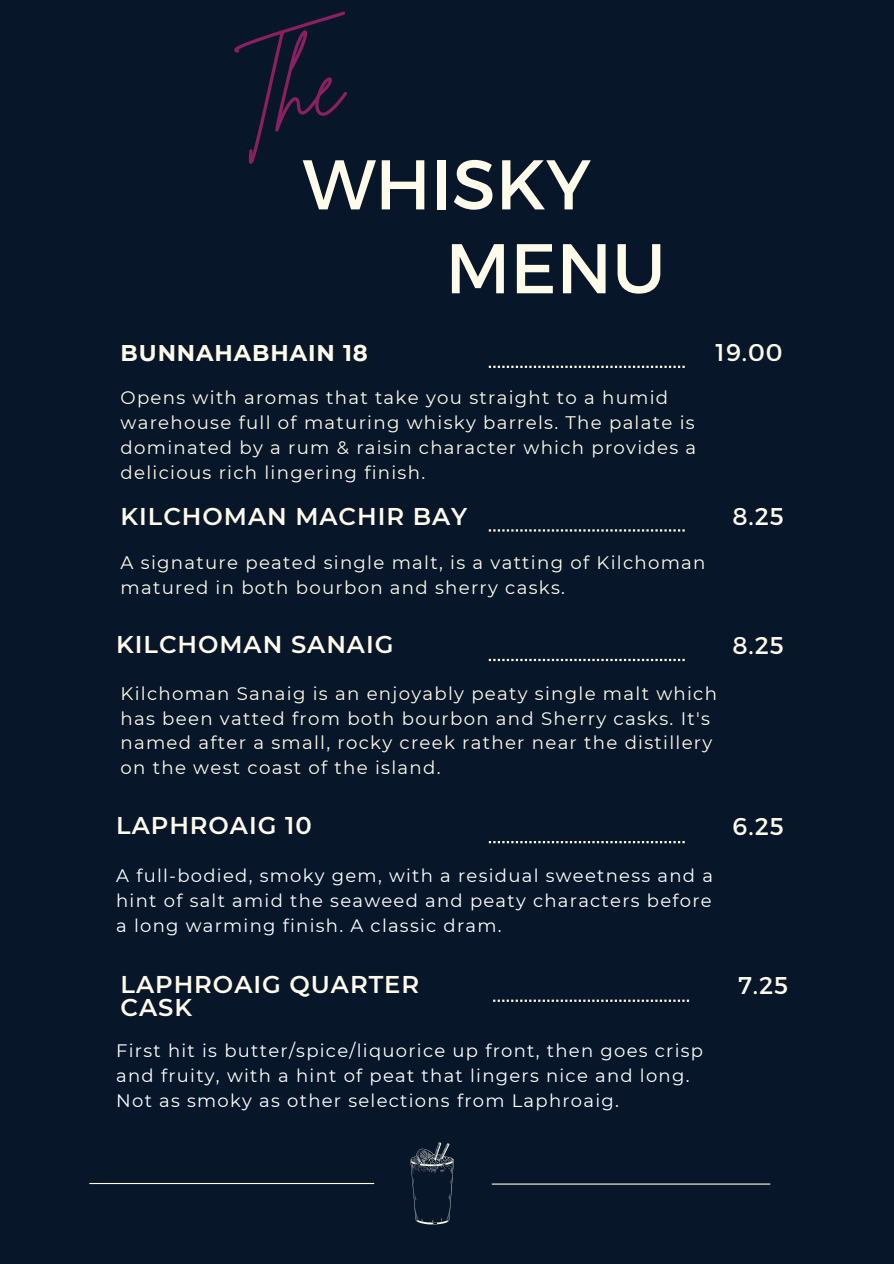
<style>
.page{position:relative;width:894px;height:1264px;background:#fff}
.page>*{position:absolute;margin:0;border:0;box-sizing:border-box;transform-origin:0 0}
.t1{font:85.2px "Brittany Signature";color:#892060}
.t2{font:70.2px "Montserrat";color:#fffbea}
.t3{font:600 24.15px/23.7px "Montserrat";letter-spacing:.04em;color:#fffbea}
.t4{font:24.15px "Montserrat";letter-spacing:.04em;color:#fffbea}
.t5{font:700 22.65px "Montserrat";letter-spacing:.04em;color:#fffbea}
.t6{font:18.15px/24.8px "Montserrat";letter-spacing:.07em;color:#fffbea}
.t7{font:18px/24.8px "Montserrat";letter-spacing:.07em;color:#fff;text-align:justify}
</style>
<div class="page">
<div style="left:0;top:0;width:893px;height:1263px;background:#071629"></div>
<svg style="left:410px;top:1142px;width:44px;height:82px"></svg>
<hr style="left:89px;top:1182px;width:285px;height:1px;background:#fffbea">
<hr style="left:491px;top:1183px;width:279px;height:1px;background:#fffbea">
<svg style="left:488px;top:529px;width:196px;height:2px"></svg>
<svg style="left:488px;top:366px;width:196px;height:2px"></svg>
<svg style="left:488px;top:659px;width:196px;height:2px"></svg>
<svg style="left:488px;top:841px;width:196px;height:2px"></svg>
<svg style="left:493px;top:999px;width:195px;height:2px"></svg>
<h1 class="t1" style="left:234px;top:30px;width:112px">Th e</h1>
<h2 class="t2" style="left:302px;top:139px;width:290px">WHISKY</h2>
<h2 class="t2" style="left:445px;top:223px;width:222px">MENU</h2>
<h3 class="t5" style="left:120px;top:339px;width:249px">BUNNAHABHAIN 18</h3>
<p class="t6" style="left:120px;top:385px;width:577px">Opens with aromas that take you straight to a humid warehouse full of maturing whisky barrels. The palate is dominated by a rum &amp; raisin character which provides a delicious rich lingering finish.</p>
<h4 class="t3" style="left:120px;top:504px;width:348px">KILCHOMAN MACHIR BAY</h4>
<p class="t6" style="left:120px;top:550px;width:586px">A signature peated single malt, is a vatting of Kilchoman matured in both bourbon and sherry casks.</p>
<h3 class="t3" style="left:116px;top:632px;width:279px">KILCHOMAN SANAIG</h3>
<p class="t4" style="left:715px;top:337px;width:68px">19.00</p>
<h4 class="t4" style="left:732px;top:500px;width:53px">8.25</h4>
<p class="t4" style="left:732px;top:630px;width:53px">8.25</p>
<h3 class="t6" style="left:120px;top:681px;width:598px">Kilchoman Sanaig is an enjoyably peaty single malt which has been vatted from both bourbon and Sherry casks. It's named after a small, rocky creek rather near the distillery on the west coast of the island.</h3>
<p class="t3" style="left:116px;top:813px;width:197px">LAPHROAIG 10</p>
<h4 class="t4" style="left:732px;top:811px;width:53px">6.25</h4>
<p class="t7" style="left:116px;top:863px;width:598px">A full-bodied, smoky gem, with a residual sweetness and a hint of salt amid the seaweed and peaty characters before a long warming finish. A classic dram.</p>
<h3 class="t3" style="left:120px;top:972px;width:300px">LAPHROAIG QUARTER<br>CASK</h3>
<p class="t4" style="left:737px;top:969px;width:52px">7.25</p>
<h4 class="t7" style="left:116px;top:1038px;width:588px;text-align:left">First hit is butter/spice/liquorice up front, then goes crisp and fruity, with a hint of peat that lingers nice and long.<br>Not as smoky as other selections from Laphroaig.</h4>
</div>
